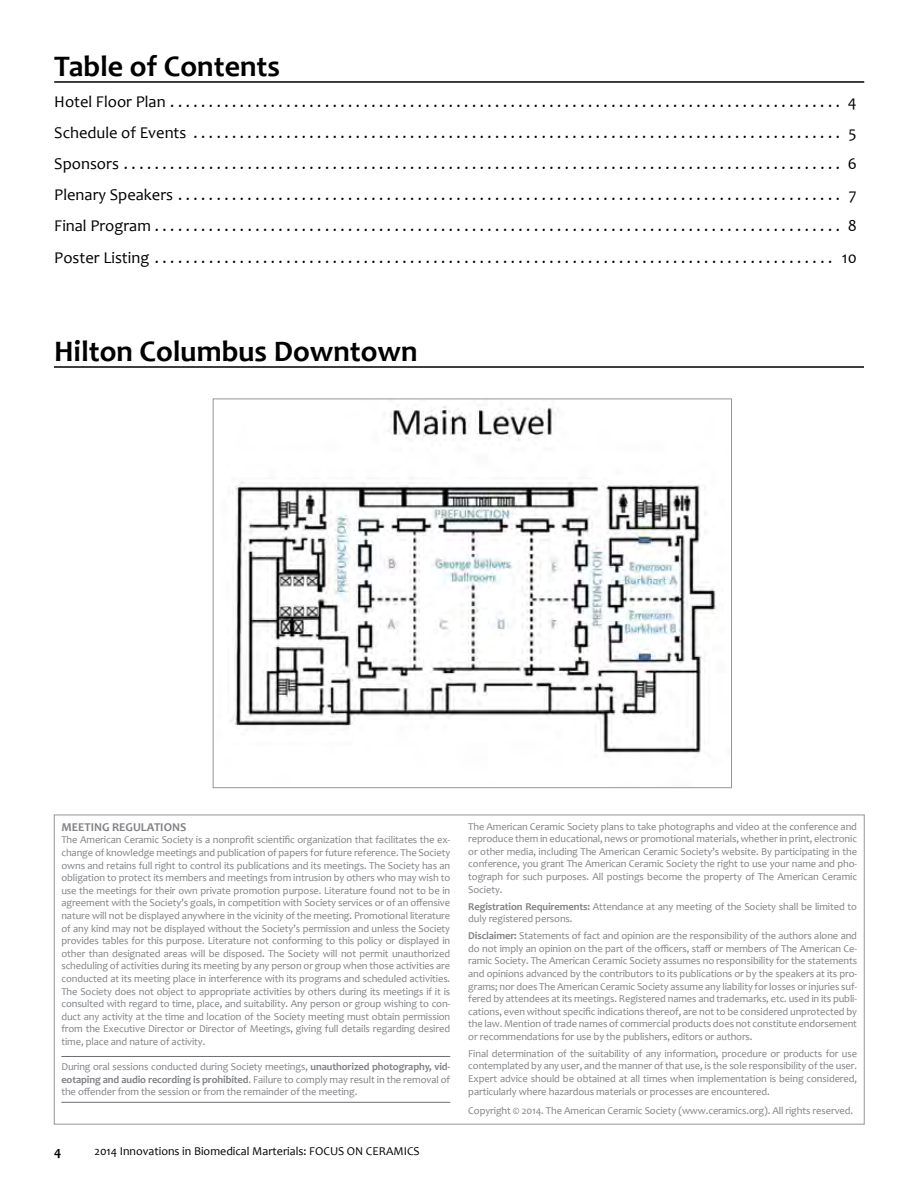
<style>
.page{position:relative;width:918px;height:1188px;background:#fff}
.page>*{position:absolute;margin:0;border:0;box-sizing:border-box;transform-origin:0 0}
.t1{font:700 30px "Candara";color:#000}
.t2{font:16.5px/31.2px "Candara";color:#000;text-align:justify}
.t3{font:700 13.5px "Candara";color:#000}
.t4{font:12px "Candara";color:#000}
.t5{font:700 12px "Candara";color:#808285}
.t6{font:10.5px/12.6px "Candara";letter-spacing:-.01em;color:#808285;text-align:justify}
.s1{font-weight:700}
</style>
<div class="page">
<hr style="left:54px;top:81px;width:810px;height:2px;background:#000">
<hr style="left:61px;top:1056px;width:389px;height:1px;background:#6d6e71">
<hr style="left:61px;top:1102px;width:389px;height:1px;background:#6d6e71">
<img style="left:230px;top:406px;width:486px;height:348px">
<hr style="left:54px;top:366px;width:810px;height:2px;background:#000">
<p class="t1" style="left:54px;top:47px;width:227px">Table of Contents</p>
<p class="t2" style="left:54px;top:86px;width:804px">Hotel Floor Plan . . . . . . . . . . . . . . . . . . . . . . . . . . . . . . . . . . . . . . . . . . . . . . . . . . . . . . . . . . . . . . . . . . . . . . . . . . . . . . . . . . . . . . . 4<br>Schedule of Events .....................................................................................</p>
<p class="t2" style="left:54px;top:117px;width:804px;text-indent:794px">5<br>Sponsors . . . . . . . . . . . . . . . . . . . . . . . . . . . . . . . . . . . . . . . . . . . . . . . . . . . . . . . . . . . . . . . . . . . . . . . . . . . . . . . . . . . . . . . . . . . . . 6<br>Plenary Speakers .......................................................................................</p>
<p class="t2" style="left:54px;top:179px;width:804px;text-indent:795px">7<br>Final Program . . . . . . . . . . . . . . . . . . . . . . . . . . . . . . . . . . . . . . . . . . . . . . . . . . . . . . . . . . . . . . . . . . . . . . . . . . . . . . . . . . . . . . . . . 8<br>Poster Listing . . . . . . . . . . . . . . . . . . . . . . . . . . . . . . . . . . . . . . . . . . . . . . . . . . . . . . . . . . . . . . . . . . . . . . . . . . . . . . . . . . . . . . . . 10</p>
<p class="t1" style="left:54px;top:332px;width:365px">Hilton Columbus Downtown</p>
<p class="t5" style="left:61px;top:819px;width:107px">MEETING REGULATIONS</p>
<p class="t6" style="left:61px;top:834px;width:390px">The American Ceramic Society is a nonprofit scientific organization that facilitates the ex&shy;change of knowledge meetings and publication of papers for future reference. The Society owns and retains full right to control its publications and its meetings. The Society has an obligation to protect its members and meetings from intrusion by others who may wish to use the meetings for their own private promotion purpose. Literature found not to be in agreement with the Society’s goals, in competition with Society services or of an offensive nature will not be displayed anywhere in the vicinity of the meeting. Promotional literature of any kind may not be displayed without the Society’s permission and unless the Society provides tables for this purpose. Literature not conforming to this policy or displayed in other than designated areas will be disposed. The Society will not permit unauthorized scheduling of activities during its meeting by any person or group when those activities are conducted at its meeting place in interference with its programs and scheduled activities.<br>The Society does not object to appropriate activities by others during its meetings if it is consulted with regard to time, place, and suitability. Any person or group wishing to con&shy;duct any activity at the time and location of the Society meeting must obtain permission from the Executive Director or Director of Meetings, giving full details regarding desired time, place and nature of activity.</p>
<p class="t6" style="left:61px;top:1060px;width:390px">During oral sessions conducted during Society meetings, <span class="s1">unauthorized photography, vid&shy;eotaping and audio recording is prohibited</span>. Failure to comply may result in the removal of the offender from the session or from the remainder of the meeting.</p>
<p class="t3" style="left:54px;top:1143px;width:9px">4</p>
<p class="t4" style="left:94px;top:1143px;width:327px">2014 Innovations in Biomedical Marterials: FOCUS ON CERAMICS</p>
<p class="t6" style="left:468px;top:820px;width:390px">The American Ceramic Society plans to take photographs and video at the conference and reproduce them in educational, news or promotional materials, whether in print, electronic or other media, including The American Ceramic Society’s website. By participating in the conference, you grant The American Ceramic Society the right to use your name and pho&shy;tograph for such purposes. All postings become the property of The American Ceramic Society.</p>
<p class="t6" style="left:468px;top:900px;width:390px"><span class="s1">Registration Requirements:</span> Attendance at any meeting of the Society shall be limited to duly registered persons.</p>
<p class="t6" style="left:468px;top:929px;width:390px"><span class="s1">Disclaimer:</span> Statements of fact and opinion are the responsibility of the authors alone and do not imply an opinion on the part of the officers, staff or members of The American Ce&shy;ramic Society. The American Ceramic Society assumes no responsibility for the statements and opinions advanced by the contributors to its publications or by the speakers at its pro&shy;grams; nor does The American Ceramic Society assume any liability for losses or injuries suf&shy;fered by attendees at its meetings. Registered names and trademarks, etc. used in its publi&shy;cations, even without specific indications thereof, are not to be considered unprotected by the law. Mention of trade names of commercial products does not constitute endorsement or recommendations for use by the publishers, editors or authors.</p>
<p class="t6" style="left:468px;top:1047px;width:390px">Final determination of the suitability of any information, procedure or products for use contemplated by any user, and the manner of that use, is the sole responsibility of the user.<br>Expert advice should be obtained at all times when implementation is being considered, particularly where hazardous materials or processes are encountered.</p>
<p class="t6" style="left:468px;top:1104px;width:386px">Copyright © 2014. The American Ceramic Society (www.ceramics.org). All rights reserved.</p>
</div>
